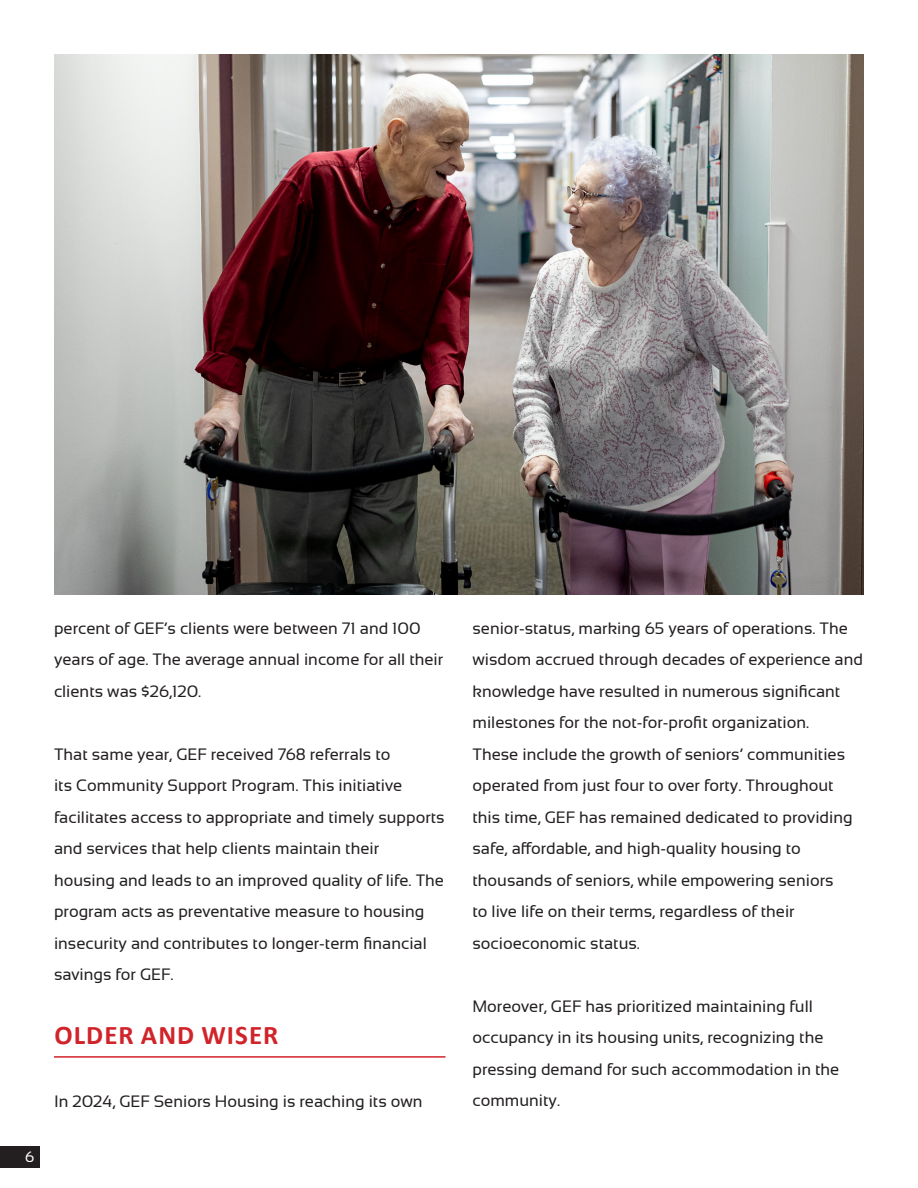
<style>
.page{position:relative;width:918px;height:1188px;background:#fff}
.page>*{position:absolute;margin:0;border:0;box-sizing:border-box;transform-origin:0 0}
.SUB-HEAD{font:700 27px "Calibri";letter-spacing:.04em;color:#d1232a}
.BODY{font:16.5px/31.5px "Sansation";color:#231f20}
.t1{font:15px "Sansation";color:#fff}
</style>
<div class="page">
<hr style="left:54px;top:1056px;width:392px;height:2px;background:#d1232a">
<img style="left:54px;top:55px;width:810px;height:540px">
<div style="left:0;top:1146px;width:39px;height:22px;background:#231f20"></div>
<p class="t1" style="left:25px;top:1149px;width:11px">6</p>
<p class="BODY" style="left:54px;top:612px;width:391px">percent of GEF’s clients were between 71 and 100 years of age. The average annual income for all their clients was $26,120.</p>
<p class="BODY" style="left:54px;top:738px;width:392px">That same year, GEF received 768 referrals to<br>its Community Support Program. This initiative facilitates access to appropriate and timely supports and services that help clients maintain their<br>housing and leads to an improved quality of life. The program acts as preventative measure to housing insecurity and contributes to longer-term financial savings for GEF.</p>
<p class="SUB-HEAD" style="left:55px;top:1016px;width:225px">OLDER AND WISER</p>
<p class="BODY" style="left:54px;top:1086px;width:370px">In 2024, GEF Seniors Housing is reaching its own</p>
<p class="BODY" style="left:472px;top:612px;width:392px">senior-status, marking 65 years of operations. The wisdom accrued through decades of experience and knowledge have resulted in numerous significant milestones for the not-for-profit organization.<br>These include the growth of seniors’ communities operated from just four to over forty. Throughout this time, GEF has remained dedicated to providing safe, affordable, and high-quality housing to thousands of seniors, while empowering seniors<br>to live life on their terms, regardless of their socioeconomic status.</p>
<p class="BODY" style="left:472px;top:990px;width:368px">Moreover, GEF has prioritized maintaining full occupancy in its housing units, recognizing the pressing demand for such accommodation in the community.</p>
</div>
